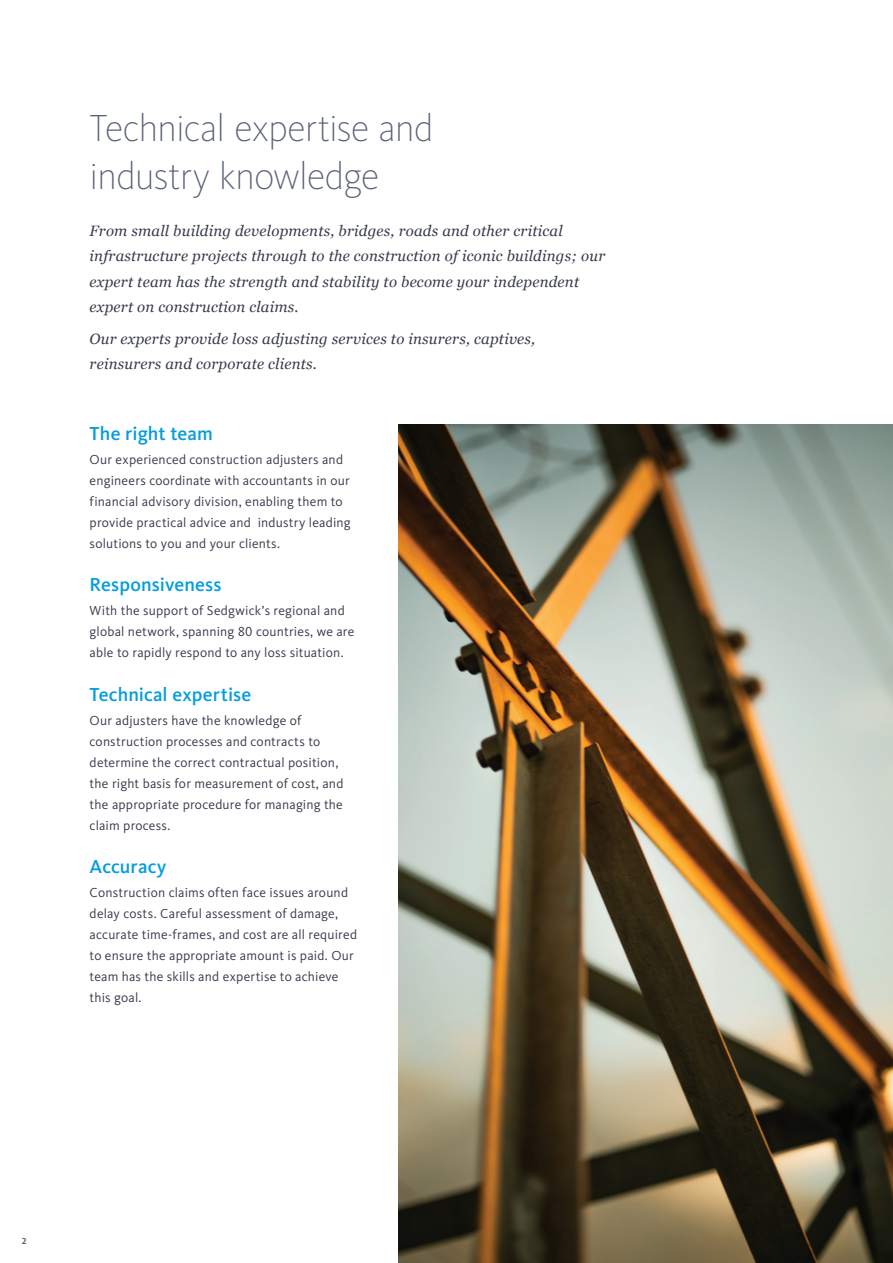
<style>
.page{position:relative;width:893px;height:1263px;background:#fff}
.page>*{position:absolute;margin:0;border:0;box-sizing:border-box;transform-origin:0 0}
.t1{font:200 39px/48px "Kievit OT";letter-spacing:-.02em;color:#596176}
.t2{font:500 19.5px "Kievit OT";letter-spacing:.005em;color:#069ddc}
.t3{font:italic 15px/25.5px "Georgia";letter-spacing:.015em;color:#373c4b}
.t4{font:13.5px/21px "Kievit OT";letter-spacing:.015em;color:#373c4b}
.t5{font:700 9px "Kievit OT";color:#596176}
</style>
<div class="page">
<img style="left:399px;top:425px;width:494px;height:838px">
<h1 class="t1" style="left:90px;top:103px;width:345px">Technical expertise and industry knowledge</h1>
<p class="t3" style="left:90px;top:217px;width:517px">From small building developments, bridges, roads and other critical infrastructure projects through to the construction of iconic buildings; our expert team has the strength and stability to become your independent expert on construction claims.</p>
<p class="t3" style="left:90px;top:325px;width:447px">Our experts provide loss adjusting services to insurers, captives, reinsurers and corporate clients.</p>
<h2 class="t2" style="left:90px;top:422px;width:125px">The right team</h2>
<p class="t4" style="left:90px;top:449px;width:263px">Our experienced construction adjusters and engineers coordinate with accountants in our financial advisory division, enabling them to provide practical advice and industry leading solutions to you and your clients.</p>
<h2 class="t2" style="left:90px;top:573px;width:133px">Responsiveness</h2>
<p class="t4" style="left:90px;top:600px;width:266px">With the support of Sedgwick’s regional and global network, spanning 80 countries, we are able to rapidly respond to any loss situation.</p>
<h2 class="t2" style="left:90px;top:683px;width:163px">Technical expertise</h2>
<p class="t4" style="left:90px;top:710px;width:255px">Our adjusters have the knowledge of construction processes and contracts to determine the correct contractual position, the right basis for measurement of cost, and the appropriate procedure for managing the claim process.</p>
<h2 class="t2" style="left:90px;top:855px;width:78px">Accuracy</h2>
<p class="t4" style="left:90px;top:882px;width:269px">Construction claims often face issues around delay costs. Careful assessment of damage, accurate time-frames, and cost are all required to ensure the appropriate amount is paid. Our team has the skills and expertise to achieve this goal.</p>
<p class="t5" style="left:22px;top:1236px;width:6px">2</p>
</div>
